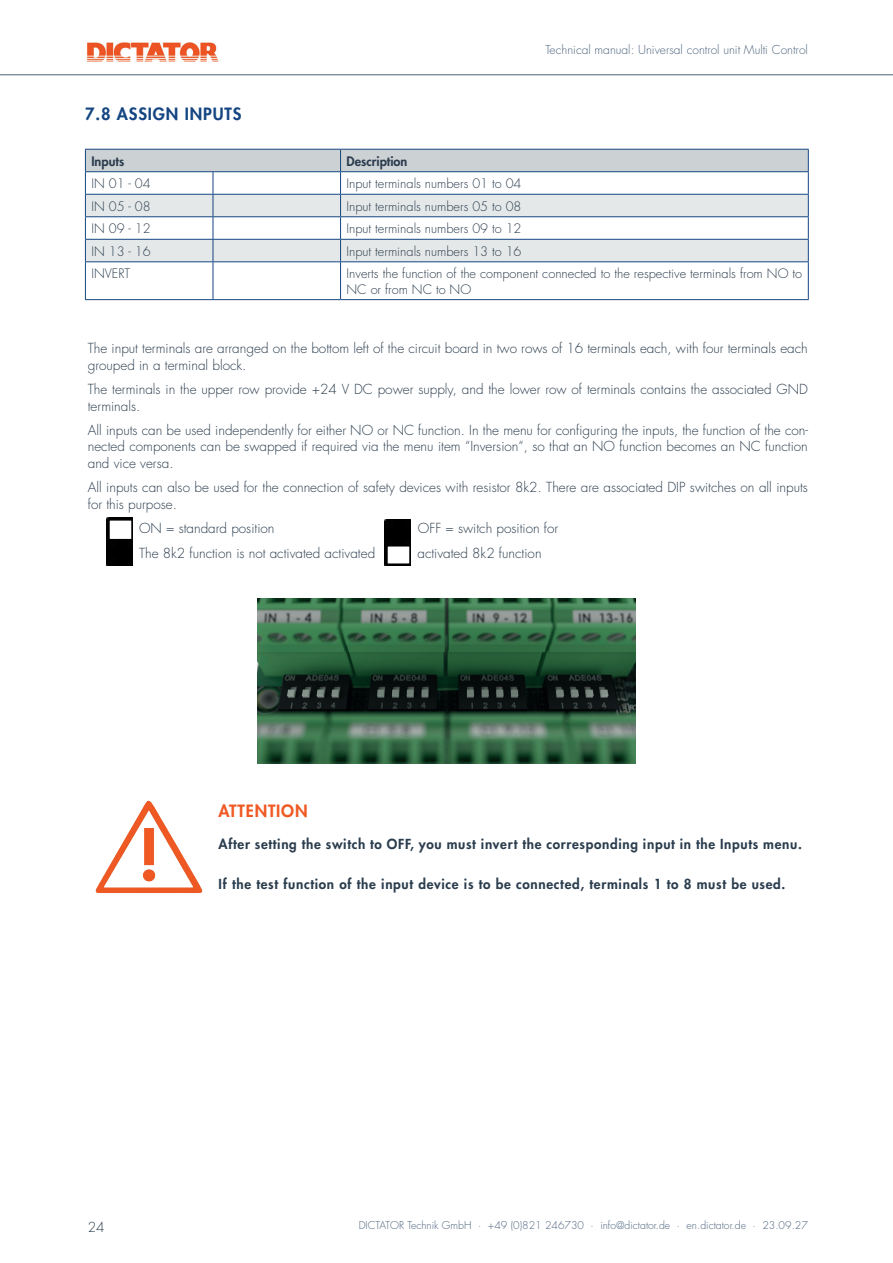
<style>
.page{position:relative;width:893px;height:1263px;background:#fff}
.page>*{position:absolute;margin:0;border:0;box-sizing:border-box;transform-origin:0 0}
.t1{font:800 16.5px "Futura Std";letter-spacing:.05em;color:#154682}
.t2{font:800 16.5px "Futura Std";letter-spacing:.05em;color:#ef5924}
.t3{font:300 13.5px/16.2px "Futura Std";color:#2b3d4e}
.t4{font:800 13.5px "Futura Std";letter-spacing:.05em;color:#2b3d4e}
.t5{font:300 12.75px/15.3px "Futura Std";color:#2b3d4e}
.t6{font:800 12.75px "Futura Std";color:#2b3d4e}
.t7{font:300 12px "Futura Std";color:#4d647e}
.t8{font:300 10.5px "Futura Std";color:#4d647e}
</style>
<div class="page">
<img style="left:87px;top:43px;width:132px;height:19px">
<hr style="left:0;top:74px;width:893px;height:1px;background:#4d647e">
<img style="left:257px;top:599px;width:378px;height:165px">
<img style="left:107px;top:518px;width:26px;height:47px">
<img style="left:385px;top:519px;width:26px;height:46px">
<hr style="left:85px;top:261px;width:128px;height:1px;background:#154682">
<hr style="left:85px;top:262px;width:1px;height:37px;background:#154682">
<hr style="left:213px;top:261px;width:128px;height:1px;background:#154682">
<hr style="left:213px;top:262px;width:1px;height:37px;background:#154682">
<hr style="left:341px;top:261px;width:468px;height:1px;background:#154682">
<hr style="left:340px;top:262px;width:1px;height:37px;background:#154682">
<hr style="left:808px;top:262px;width:1px;height:37px;background:#154682">
<hr style="left:85px;top:299px;width:128px;height:1px;background:#154682">
<hr style="left:213px;top:299px;width:128px;height:1px;background:#154682">
<hr style="left:341px;top:299px;width:468px;height:1px;background:#154682">
<svg style="left:85px;top:149px;width:724px;height:112px"></svg>
<hr style="left:341px;top:171px;width:468px;height:1px;background:#154682">
<img style="left:95px;top:800px;width:108px;height:93px">
<p class="t7" style="left:545px;top:42px;width:264px">Technical manual: Universal control unit Multi Control</p>
<p class="t1" style="left:85px;top:103px;width:158px">7.8 ASSIGN INPUTS</p>
<p class="t6" style="left:91px;top:153px;width:34px">Inputs</p>
<p class="t6" style="left:347px;top:153px;width:62px">Description</p>
<p class="t5" style="left:91px;top:176px;width:61px">IN 01 - 04</p>
<p class="t5" style="left:347px;top:176px;width:176px">Input terminals numbers 01 to 04</p>
<p class="t5" style="left:91px;top:199px;width:61px">IN 05 - 08</p>
<p class="t5" style="left:347px;top:199px;width:176px">Input terminals numbers 05 to 08</p>
<p class="t5" style="left:91px;top:221px;width:61px">IN 09 - 12</p>
<p class="t5" style="left:347px;top:221px;width:176px">Input terminals numbers 09 to 12</p>
<p class="t5" style="left:91px;top:244px;width:61px">IN 13 - 16</p>
<p class="t5" style="left:347px;top:244px;width:176px">Input terminals numbers 13 to 16</p>
<p class="t5" style="left:91px;top:266px;width:40px">INVERT</p>
<p class="t5" style="left:347px;top:266px;width:457px">Inverts the function of the component connected to the respective terminals from NO to<br>NC or from NC to NO</p>
<p class="t3" style="left:88px;top:341px;width:722px">The input terminals are arranged on the bottom left of the circuit board in two rows of 16 terminals each, with four terminals each grouped in a terminal block.</p>
<p class="t3" style="left:88px;top:382px;width:722px">The terminals in the upper row provide +24 V DC power supply, and the lower row of terminals contains the associated GND terminals.</p>
<p class="t3" style="left:88px;top:423px;width:722px;text-align:justify">All inputs can be used independently for either NO or NC function. In the menu for configuring the inputs, the function of the con&shy;nected components can be swapped if required via the menu item “Inversion“, so that an NO function becomes an NC function and vice versa.</p>
<p class="t3" style="left:88px;top:480px;width:722px">All inputs can also be used for the connection of safety devices with resistor 8k2. There are associated DIP switches on all inputs for this purpose.</p>
<p class="t3" style="left:139px;top:521px;width:137px">ON = standard position</p>
<p class="t3" style="left:418px;top:521px;width:142px">OFF = switch position for</p>
<p class="t3" style="left:139px;top:545px;width:238px">The 8k2 function is not activated activated</p>
<p class="t3" style="left:417px;top:545px;width:126px">activated 8k2 function</p>
<p class="t2" style="left:219px;top:800px;width:90px">ATTENTION</p>
<p class="t4" style="left:219px;top:835px;width:585px">After setting the switch to OFF, you must invert the corresponding input in the Inputs menu.</p>
<p class="t4" style="left:219px;top:876px;width:568px">If the test function of the input device is to be connected, terminals 1 to 8 must be used.</p>
<p class="t3" style="left:88px;top:1219px;width:18px">24</p>
<p class="t8" style="left:359px;top:1219px;width:451px">DICTATOR Technik GmbH · +49 (0)821 246730 · info@dictator.de · en.dictator.de · 23.09.27</p>
</div>
